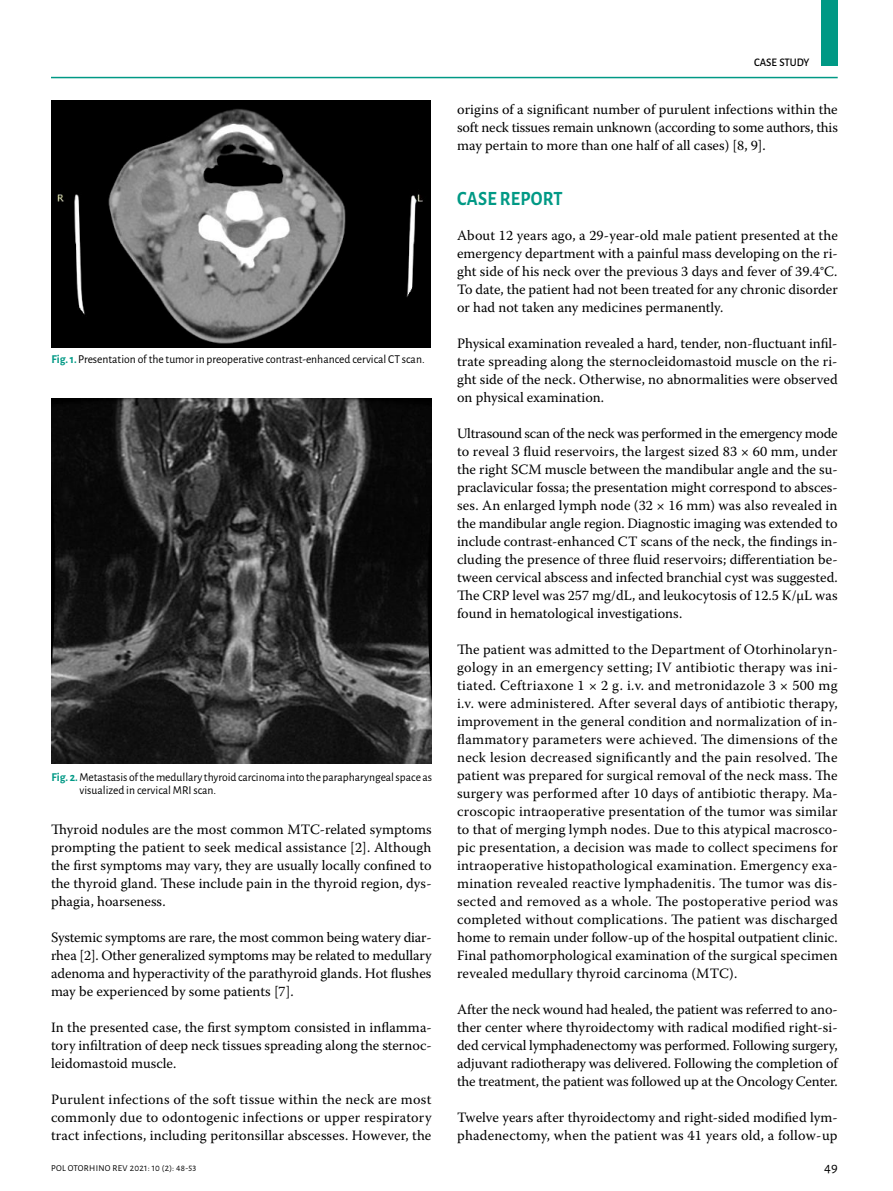
<style>
.page{position:relative;width:893px;height:1191px;background:#fff}
.page>*{position:absolute;margin:0;border:0;box-sizing:border-box;transform-origin:0 0}
.t1{font:700 20.25px "Alegreya Sans";letter-spacing:.015em;color:#009985;scale:.9 1}
.t2{font:14.25px/18px "Warnock Pro";color:#000;text-align:justify}
.t3{font:14.25px "Alegreya Sans";color:#000}
.t4{font:12px/13.5px "Alegreya Sans";color:#000}
.t5{font:500 11.55px "Alegreya Sans";color:#000;scale:.95 1}
.t6{font:9px "Alegreya Sans";letter-spacing:.035em;color:#000}
.s1{font-weight:700;color:#009985}
</style>
<div class="page">
<hr style="left:51px;top:77px;width:787px;height:1px;background:#009985">
<div style="left:821px;top:0;width:17px;height:66px;background:#009985"></div>
<img style="left:51px;top:101px;width:380px;height:246px">
<img style="left:51px;top:399px;width:380px;height:364px">
<p class="t4" style="left:52px;top:352px;width:375px"><span class="s1">Fig. 1.</span> Presentation of the tumor in preoperative contrast-enhanced cervical CT scan.</p>
<p class="t4" style="left:79px;top:769px;width:354px;text-indent:-28px"><span class="s1">Fig. 2.</span> Metastasis of the medullary thyroid carcinoma into the parapharyngeal space as visualized in cervical MRI scan.</p>
<p class="t2" style="left:51px;top:820px;width:382px">Thyroid nodules are the most common MTC-related symptoms prompting the patient to seek medical assistance [2]. Although the first symptoms may vary, they are usually locally confined to the thyroid gland. These include pain in the thyroid region, dys&shy;phagia, hoarseness.</p>
<p class="t2" style="left:51px;top:928px;width:382px">Systemic symptoms are rare, the most common being watery diar&shy;rhea [2]. Other generalized symptoms may be related to medullary adenoma and hyperactivity of the parathyroid glands. Hot flushes may be experienced by some patients [7].</p>
<p class="t2" style="left:51px;top:1018px;width:382px">In the presented case, the first symptom consisted in inflamma&shy;tory infiltration of deep neck tissues spreading along the sternoc&shy;leidomastoid muscle.</p>
<p class="t2" style="left:51px;top:1090px;width:382px">Purulent infections of the soft tissue within the neck are most commonly due to odontogenic infections or upper respiratory tract infections, including peritonsillar abscesses. However, the</p>
<p class="t5" style="left:754px;top:54px;width:60px">CASE STUDY</p>
<p class="t2" style="left:457px;top:100px;width:382px">origins of a significant number of purulent infections within the soft neck tissues remain unknown (according to some authors, this may pertain to more than one half of all cases) [8, 9].</p>
<h1 class="t1" style="left:457px;top:184px;width:119px">CASE REPORT</h1>
<p class="t2" style="left:457px;top:226px;width:382px">About 12 years ago, a 29-year-old male patient presented at the emergency department with a painful mass developing on the ri&shy;ght side of his neck over the previous 3 days and fever of 39.4°C.<br>To date, the patient had not been treated for any chronic disorder or had not taken any medicines permanently.</p>
<p class="t2" style="left:457px;top:334px;width:382px">Physical examination revealed a hard, tender, non-fluctuant infil&shy;trate spreading along the sternocleidomastoid muscle on the ri&shy;ght side of the neck. Otherwise, no abnormalities were observed on physical examination.</p>
<p class="t2" style="left:457px;top:424px;width:382px">Ultrasound scan of the neck was performed in the emergency mode to reveal 3 fluid reservoirs, the largest sized 83 × 60 mm, under the right SCM muscle between the mandibular angle and the su&shy;praclavicular fossa; the presentation might correspond to absces&shy;ses. An enlarged lymph node (32 × 16 mm) was also revealed in the mandibular angle region. Diagnostic imaging was extended to include contrast-enhanced CT scans of the neck, the findings in&shy;cluding the presence of three fluid reservoirs; differentiation be&shy;tween cervical abscess and infected branchial cyst was suggested.<br>The CRP level was 257 mg/dL, and leukocytosis of 12.5 K/µL was found in hematological investigations.</p>
<p class="t2" style="left:457px;top:640px;width:382px">The patient was admitted to the Department of Otorhinolaryn&shy;gology in an emergency setting; IV antibiotic therapy was ini&shy;tiated. Ceftriaxone 1 × 2 g. i.v. and metronidazole 3 × 500 mg i.v. were administered. After several days of antibiotic therapy, improvement in the general condition and normalization of in&shy;flammatory parameters were achieved. The dimensions of the neck lesion decreased significantly and the pain resolved. The patient was prepared for surgical removal of the neck mass. The surgery was performed after 10 days of antibiotic therapy. Ma&shy;croscopic intraoperative presentation of the tumor was similar to that of merging lymph nodes. Due to this atypical macrosco&shy;pic presentation, a decision was made to collect specimens for intraoperative histopathological examination. Emergency exa&shy;mination revealed reactive lymphadenitis. The tumor was dis&shy;sected and removed as a whole. The postoperative period was completed without complications. The patient was discharged home to remain under follow-up of the hospital outpatient clinic.<br>Final pathomorphological examination of the surgical specimen revealed medullary thyroid carcinoma (MTC).</p>
<p class="t2" style="left:457px;top:1000px;width:382px">After the neck wound had healed, the patient was referred to ano&shy;ther center where thyroidectomy with radical modified right-si&shy;ded cervical lymphadenectomy was performed. Following surgery, adjuvant radiotherapy was delivered. Following the completion of the treatment, the patient was followed up at the Oncology Center.</p>
<p class="t2" style="left:457px;top:1108px;width:382px">Twelve years after thyroidectomy and right-sided modified lym&shy;phadenectomy, when the patient was 41 years old, a follow-up</p>
<p class="t6" style="left:51px;top:1162px;width:147px">POL OTORHINO REV 2021: 10 (2): 48-53</p>
<p class="t3" style="left:824px;top:1157px;width:15px">49</p>
</div>
